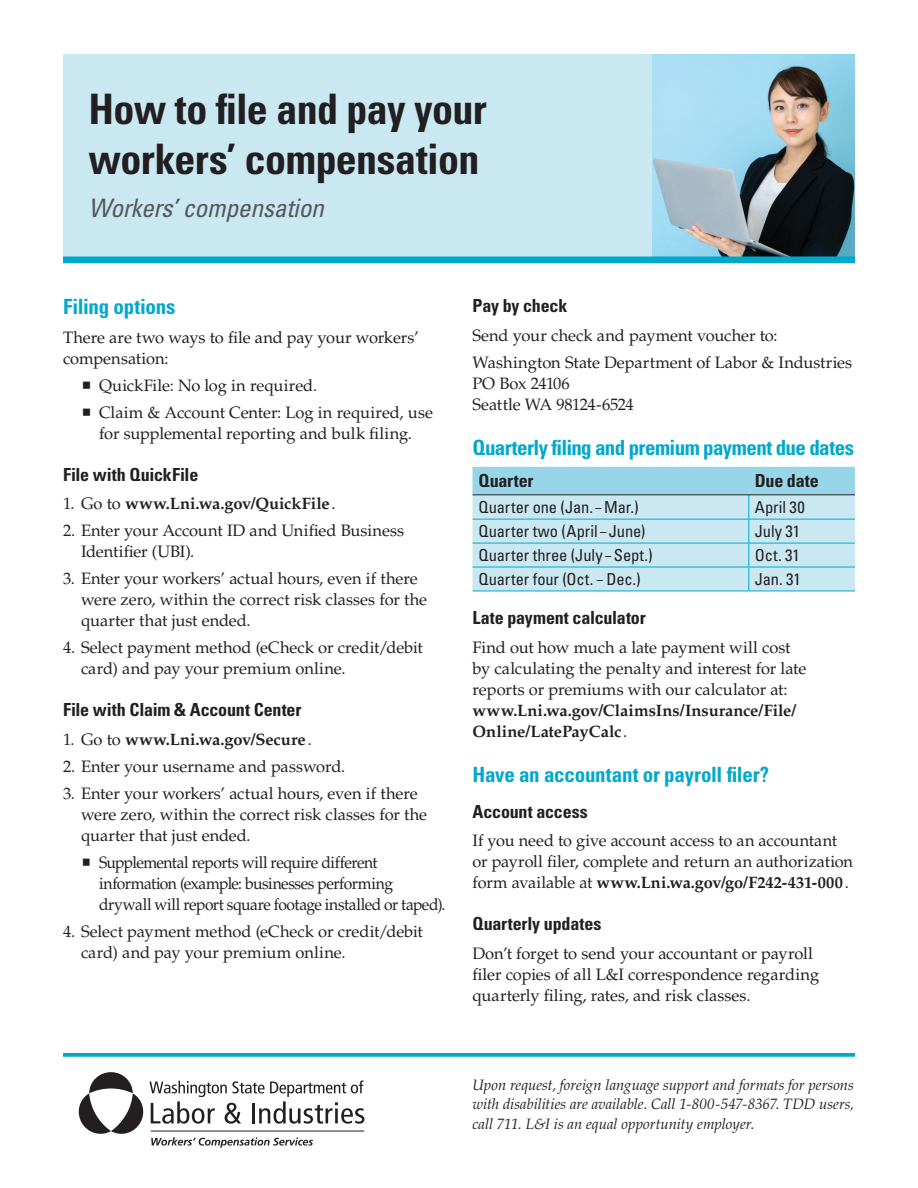
<style>
.page{position:relative;width:918px;height:1188px;background:#fff}
.page>*{position:absolute;margin:0;border:0;box-sizing:border-box;transform-origin:0 0}
.t1{font:700 condensed 42px/50.4px "Univers LT Std";letter-spacing:-.015em;color:#231f20}
.Subtitle{font:italic condensed 25.5px "Univers LT Std";letter-spacing:-.01em;color:#57585a}
.Subhead_Level_1{font:700 condensed 21px "Univers LT Std";letter-spacing:-.015em;color:#00a9cc}
.Subhead_Level_2{font:700 condensed 18px "Univers LT Std";letter-spacing:-.01em;color:#231f20}
.Table_Header{font:700 condensed 18px "Univers LT Std";letter-spacing:-.01em;color:#231f20}
.Body_-_11{font:16.5px/21px "Palatino LT Std";letter-spacing:-.005em;color:#231f20}
.Body_-_11-2{font:16.5px/21px "Palatino LT Std";letter-spacing:-.03em;color:#231f20;scale:.95 1}
.Table_Body_-_11{font:condensed 16.5px "Univers LT Std";letter-spacing:-.005em;color:#231f20}
.t2{font:700 16.5px "Palatino LT Std";color:#231f20}
.Body_-_11-3{font:16.5px "Palatino LT Std";letter-spacing:-.025em;color:#231f20}
.ADA_Statement{font:italic 15px/19.5px "Palatino LT Std";color:#231f20;text-align:justify}
.s1{font-weight:400}
.s2{font-weight:700}
</style>
<div class="page">
<svg style="left:79px;top:1072px;width:285px;height:76px"></svg>
<div style="left:63px;top:54px;width:589px;height:202px;background:#c9e8f2"></div>
<img style="left:652px;top:54px;width:203px;height:202px">
<div style="left:63px;top:256px;width:792px;height:7px;background:#00a9cc"></div>
<svg style="left:472px;top:467px;width:383px;height:124px;background:#b8e1ed"></svg>
<hr style="left:749px;top:519px;width:106px;height:1px;background:#00a9cc">
<hr style="left:472px;top:543px;width:277px;height:1px;background:#00a9cc">
<hr style="left:472px;top:567px;width:277px;height:1px;background:#00a9cc">
<hr style="left:472px;top:591px;width:277px;height:1px;background:#00a9cc">
<hr style="left:749px;top:543px;width:106px;height:1px;background:#00a9cc">
<hr style="left:749px;top:567px;width:106px;height:1px;background:#00a9cc">
<hr style="left:749px;top:591px;width:106px;height:1px;background:#00a9cc">
<svg style="left:63px;top:1053px;width:792px;height:4px;background:#0faecf"></svg>
<h1 class="t1" style="left:88px;top:84px;width:400px">How to file and pay your workers’ compensation</h1>
<h2 class="Subtitle" style="left:88px;top:192px;width:237px">Workers’ compensation</h2>
<h3 class="Subhead_Level_1" style="left:63px;top:294px;width:114px">Filing options</h3>
<p class="Body_-_11" style="left:63px;top:327px;width:357px">There are two ways to file and pay your workers’ compensation:</p>
<p class="Body_-_11" style="left:99px;top:375px;width:220px">QuickFile: No log in required.</p>
<p class="Body_-_11" style="left:99px;top:402px;width:336px">Claim &amp; Account Center: Log in required, use for supplemental reporting and bulk filing.</p>
<h4 class="Subhead_Level_2" style="left:63px;top:464px;width:137px">File with QuickFile</h4>
<p class="t2" style="left:63px;top:494px;width:274px"><span class="s1">1. Go to</span> www.Lni.wa.gov/QuickFile<span class="s1">.</span></p>
<p class="Body_-_11" style="left:81px;top:521px;width:325px;text-indent:-18px">2. Enter your Account ID and Unified Business<br>Identifier (UBI).</p>
<p class="Body_-_11" style="left:81px;top:569px;width:348px;text-indent:-18px">3. Enter your workers’ actual hours, even if there were zero, within the correct risk classes for the quarter that just ended.</p>
<p class="Body_-_11" style="left:81px;top:638px;width:343px;text-indent:-18px">4. Select payment method (eCheck or credit/debit card) and pay your premium online.</p>
<h4 class="Subhead_Level_2" style="left:63px;top:699px;width:240px">File with Claim &amp; Account Center</h4>
<p class="t2" style="left:63px;top:730px;width:250px"><span class="s1">1. Go to</span> www.Lni.wa.gov/Secure<span class="s1">.</span></p>
<p class="Body_-_11" style="left:63px;top:756px;width:284px">2. Enter your username and password.</p>
<p class="Body_-_11" style="left:81px;top:783px;width:348px;text-indent:-18px">3. Enter your workers’ actual hours, even if there were zero, within the correct risk classes for the quarter that just ended.</p>
<p class="Body_-_11-2" style="left:99px;top:852px;width:366px">Supplemental reports will require different information (example: businesses performing drywall will report square footage installed or taped).</p>
<p class="Body_-_11" style="left:81px;top:921px;width:343px;text-indent:-18px">4. Select payment method (eCheck or credit/debit card) and pay your premium online.</p>
<h4 class="Subhead_Level_2" style="left:472px;top:295px;width:96px">Pay by check</h4>
<p class="Body_-_11" style="left:472px;top:325px;width:307px">Send your check and payment voucher to:</p>
<p class="Body_-_11" style="left:472px;top:352px;width:381px">Washington State Department of Labor &amp; Industries</p>
<p class="Body_-_11-3" style="left:472px;top:373px;width:99px">PO Box 24106</p>
<p class="Body_-_11" style="left:472px;top:394px;width:163px">Seattle WA 98124-6524</p>
<h3 class="Subhead_Level_1" style="left:472px;top:434px;width:383px">Quarterly filing and premium payment due dates</h3>
<p class="Table_Header" style="left:478px;top:470px;width:57px">Quarter</p>
<p class="Table_Header" style="left:755px;top:470px;width:65px">Due date</p>
<p class="Table_Body_-_11" style="left:478px;top:497px;width:162px">Quarter one (Jan. – Mar.)</p>
<p class="Table_Body_-_11" style="left:755px;top:497px;width:51px">April 30</p>
<p class="Table_Body_-_11" style="left:478px;top:521px;width:169px">Quarter two (April – June)</p>
<p class="Table_Body_-_11" style="left:755px;top:521px;width:47px">July 31</p>
<p class="Table_Body_-_11" style="left:478px;top:545px;width:176px">Quarter three (July – Sept.)</p>
<p class="Table_Body_-_11" style="left:755px;top:545px;width:47px">Oct. 31</p>
<p class="Table_Body_-_11" style="left:478px;top:569px;width:164px">Quarter four (Oct. – Dec.)</p>
<p class="Table_Body_-_11" style="left:755px;top:569px;width:48px">Jan. 31</p>
<h4 class="Subhead_Level_2" style="left:472px;top:607px;width:175px">Late payment calculator</h4>
<p class="Body_-_11" style="left:472px;top:637px;width:335px">Find out how much a late payment will cost by calculating the penalty and interest for late reports or premiums with our calculator at: <span class="s2">www.Lni.wa.gov/ClaimsIns/Insurance/File/ Online/LatePayCalc</span> .</p>
<h3 class="Subhead_Level_1" style="left:472px;top:761px;width:298px">Have an accountant or payroll filer?</h3>
<h4 class="Subhead_Level_2" style="left:472px;top:800px;width:117px">Account access</h4>
<p class="Body_-_11" style="left:472px;top:831px;width:382px">If you need to give account access to an accountant or payroll filer, complete and return an authorization form available at <span class="s2">www.Lni.wa.gov/go/F242-431-000</span>.</p>
<h4 class="Subhead_Level_2" style="left:472px;top:913px;width:130px">Quarterly updates</h4>
<p class="Body_-_11" style="left:472px;top:943px;width:348px">Don’t forget to send your accountant or payroll filer copies of all L&amp;I correspondence regarding quarterly filing, rates, and risk classes.</p>
<p class="ADA_Statement" style="left:472px;top:1075px;width:383px">Upon request, foreign language support and formats for persons with disabilities are available. Call 1-800-547-8367. TDD users, call 711. L&amp;I is an equal opportunity employer.</p>
</div>
